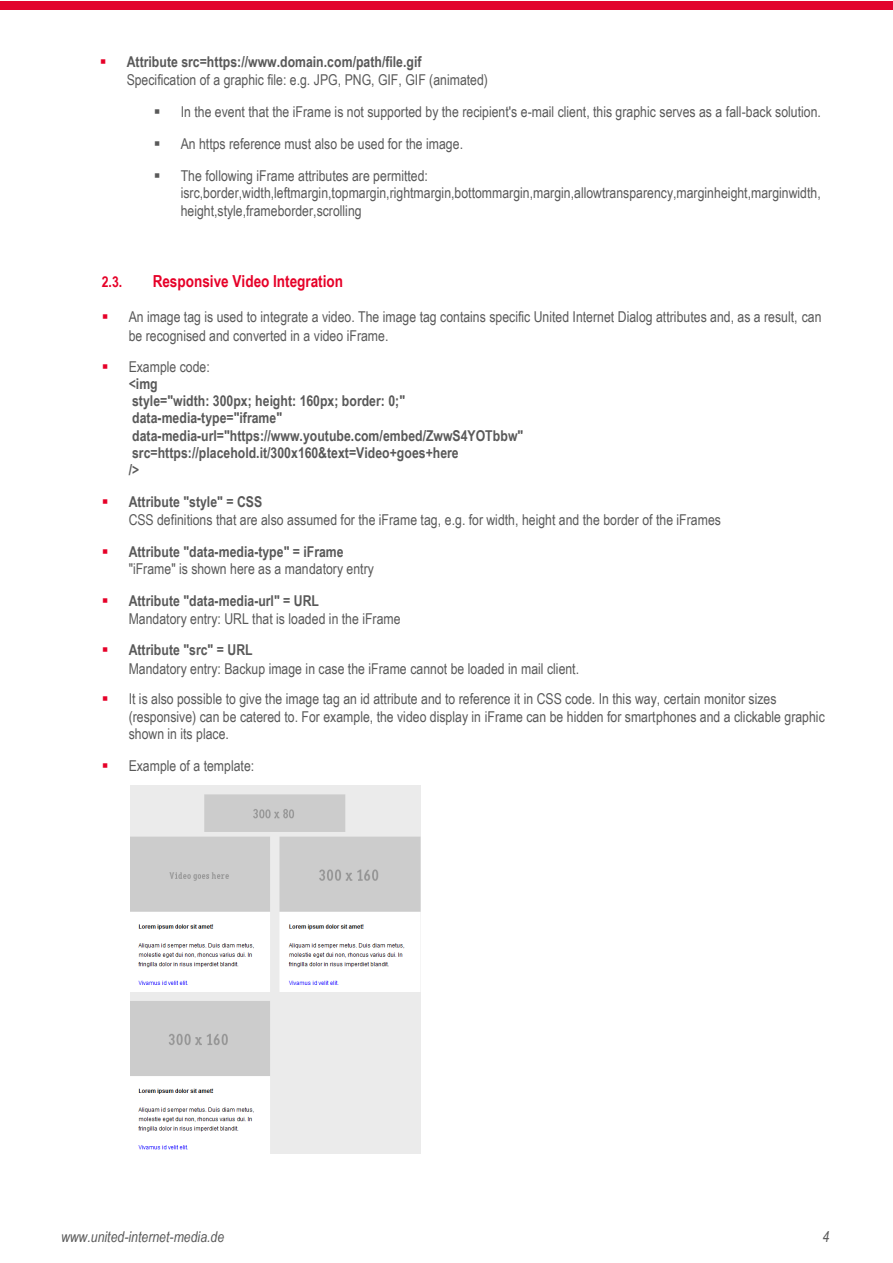
<style>
.page{position:relative;width:893px;height:1263px;background:#fff}
.page>*{position:absolute;margin:0;border:0;box-sizing:border-box;transform-origin:0 0}
.t1{font:700 16.5px "Arial Narrow";color:#e60028}
.t2{font:15px/17.2px "Arial Narrow";color:#595959}
.t3{font:700 15px/17.2px "Arial Narrow";letter-spacing:.005em;color:#595959}
.t4{font:italic 15px "Arial Narrow";color:#595959}
.t5{font:700 15px "Arial Narrow";color:#e60028}
.s1{color:#e60028}
.s2{font-weight:700}
.s3{font-weight:400}
</style>
<div class="page">
<div style="left:0;top:1px;width:893px;height:8px;background:#e2042e"></div>
<img style="left:131px;top:785px;width:290px;height:368px">
<p class="t2" style="left:127px;top:53px;width:363px;text-indent:-27px"><span class="s1">▪</span> <span class="s2">Attribute src=https://www.domain.com/path/file.gif<br></span>Specification of a graphic file: e.g. JPG, PNG, GIF, GIF (animated)</p>
<p class="t2" style="left:154px;top:102px;width:669px">▪ In the event that the iFrame is not supported by the recipient's e-mail client, this graphic serves as a fall-back solution.</p>
<p class="t2" style="left:154px;top:135px;width:311px">▪ An https reference must also be used for the image.</p>
<p class="t2" style="left:181px;top:167px;width:642px;text-indent:-27px">▪ The following iFrame attributes are permitted: isrc,border,width,leftmargin,topmargin,rightmargin,bottommargin,margin,allowtransparency,marginheight,marginwidth, height,style,frameborder,scrolling</p>
<p class="t5" style="left:102px;top:271px;width:22px">2.3.</p>
<p class="t1" style="left:153px;top:269px;width:192px">Responsive Video Integration</p>
<p class="t2" style="left:129px;top:307px;width:694px;line-height:18.3px;text-indent:-27px"><span class="s1">▪</span> An image tag is used to integrate a video. The image tag contains specific United Internet Dialog attributes and, as a result, can be recognised and converted in a video iFrame.</p>
<p class="t3" style="left:129px;top:357px;width:396px;text-indent:-27px"><span class="s1">▪</span> <span class="s3">Example code:<br></span>&lt;img<br>style="width: 300px; height: 160px; border: 0;" data-media-type="iframe" data-media-url="https://www.youtube.com/embed/ZwwS4YOTbbw" src=https://placehold.it/300x160&amp;text=Video+goes+here<br>/&gt;</p>
<p class="t2" style="left:129px;top:493px;width:594px;text-indent:-27px"><span class="s1">▪</span> <span class="s2">Attribute "style" = CSS<br></span>CSS definitions that are also assumed for the iFrame tag, e.g. for width, height and the border of the iFrames</p>
<p class="t2" style="left:129px;top:542px;width:247px;text-indent:-27px"><span class="s1">▪</span> <span class="s2">Attribute "data-media-type" = iFrame </span>"iFrame" is shown here as a mandatory entry</p>
<p class="t2" style="left:129px;top:591px;width:273px;line-height:18.5px;text-indent:-27px"><span class="s1">▪</span> <span class="s2">Attribute "data-media-url" = URL<br></span>Mandatory entry: URL that is loaded in the iFrame</p>
<p class="t2" style="left:129px;top:640px;width:452px;line-height:18.3px;text-indent:-27px"><span class="s1">▪</span> <span class="s2">Attribute "src" = URL<br></span>Mandatory entry: Backup image in case the iFrame cannot be loaded in mail client.</p>
<p class="t2" style="left:129px;top:690px;width:698px;text-indent:-27px"><span class="s1">▪</span> It is also possible to give the image tag an id attribute and to reference it in CSS code. In this way, certain monitor sizes (responsive) can be catered to. For example, the video display in iFrame can be hidden for smartphones and a clickable graphic shown in its place.</p>
<p class="t2" style="left:102px;top:756px;width:154px"><span class="s1">▪</span> Example of a template:</p>
<p class="t4" style="left:61px;top:1226px;width:165px">www.united-internet-media.de</p>
<p class="t4" style="left:822px;top:1226px;width:8px">4</p>
</div>
